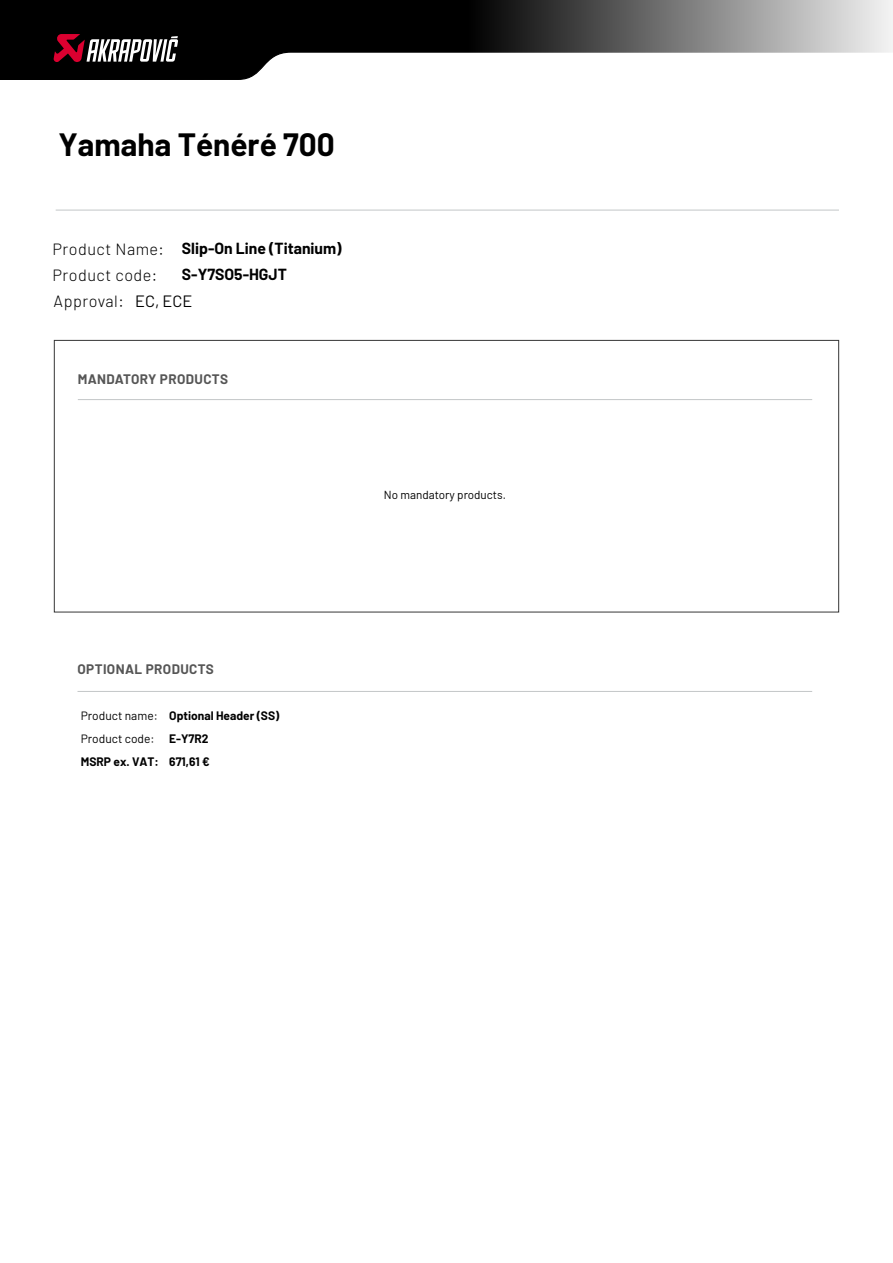
<style>
.page{position:relative;width:893px;height:1263px;background:#fff}
.page>*{position:absolute;margin:0;border:0;box-sizing:border-box;transform-origin:0 0}
.t1{font:700 31.5px "Barlow";color:#000}
.t2{font:16.35px "Barlow";color:#000}
.t3{font:300 16.2px "Barlow";letter-spacing:.03em;color:#000}
.t4{font:700 15.75px/26.2px "Barlow";color:#000}
.t5{font:700 13.5px "Barlow";letter-spacing:.03em;color:#565656}
.t6{font:700 12px/23px "Barlow";color:#000}
.t7{font:12px/23px "Barlow";color:#000}
.t8{font:11.7px "Barlow";color:#000}
</style>
<div class="page">
<svg style="left:0;top:0;width:893px;height:80px"></svg>
<svg style="left:53px;top:34px;width:125px;height:29px"></svg>
<hr style="left:78px;top:399px;width:734px;height:1px;background:#c3c6c7">
<hr style="left:78px;top:691px;width:734px;height:1px;background:#c3c6c7">
<hr style="left:56px;top:210px;width:783px;height:1px;background:#c3c6c7">
<h1 class="t1" style="left:58px;top:125px;width:278px">Yamaha Ténéré 700</h1>
<h3 class="t4" style="left:182px;top:234px;width:161px">Slip-On Line (Titanium)<br>S-Y7SO5-HGJT</h3>
<h2 class="t2" style="left:135px;top:290px;width:59px">EC, ECE</h2>
<h3 class="t3" style="left:53px;top:237px;width:113px">Product Name:</h3>
<h3 class="t3" style="left:53px;top:263px;width:106px">Product code:</h3>
<h3 class="t3" style="left:54px;top:289px;width:72px">Approval:</h3>
<p class="t5" style="left:78px;top:369px;width:152px">MANDATORY PRODUCTS</p>
<p class="t8" style="left:384px;top:487px;width:124px">No mandatory products.</p>
<p class="t5" style="left:77px;top:659px;width:138px">OPTIONAL PRODUCTS</p>
<p class="t7" style="left:81px;top:703px;width:78px">Product name:<br>Product code:</p>
<p class="t6" style="left:81px;top:749px;width:80px">MSRP ex. VAT:</p>
<p class="t6" style="left:169px;top:703px;width:112px">Optional Header (SS)<br>E-Y7R2<br>671,61 €</p>
</div>
